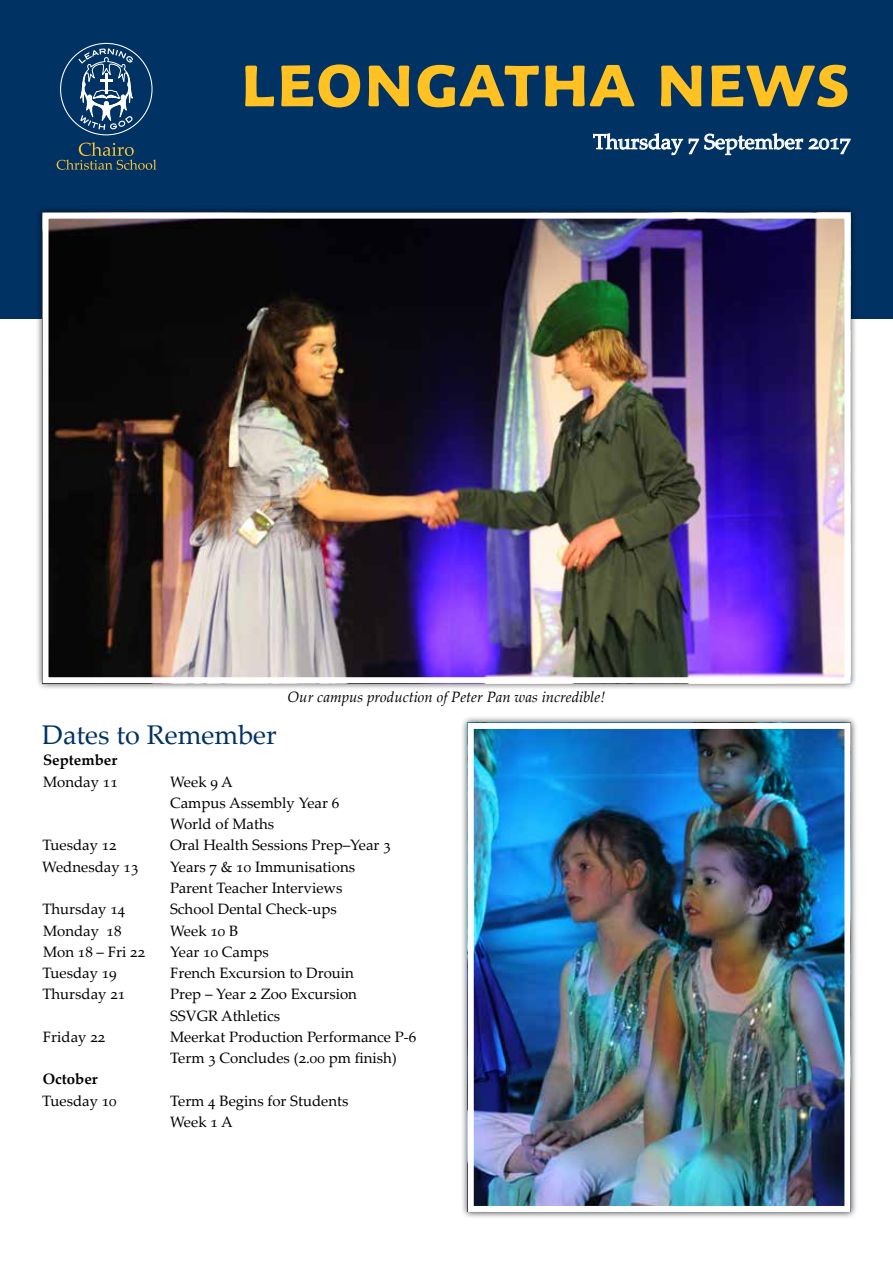
<style>
.page{position:relative;width:893px;height:1263px;background:#fff}
.page>*{position:absolute;margin:0;border:0;box-sizing:border-box;transform-origin:0 0}
.t1{font:27px "Palatino Linotype";color:#003263}
.t2{font:21px "Palatino Linotype";color:#fff}
.t3{font:15px/21.3px "Palatino Linotype";color:#000}
.t4{font:italic 15px "Palatino Linotype";color:#000}
.t5{font:700 15px "Palatino Linotype";color:#000}
</style>
<div class="page">
<div style="left:0;top:0;width:893px;height:319px;background:#003263"></div>
<svg style="left:78px;top:48px;width:55px;height:82px"></svg>
<svg style="left:57px;top:142px;width:99px;height:28px"></svg>
<svg style="left:593px;top:133px;width:90px;height:22px"></svg>
<svg style="left:689px;top:133px;width:114px;height:22px"></svg>
<svg style="left:809px;top:138px;width:41px;height:16px"></svg>
<svg style="left:245px;top:64px;width:602px;height:43px"></svg>
<div style="left:36px;top:206px;width:822px;height:484px;background:#000;opacity:.75"></div>
<img style="left:50px;top:220px;width:793px;height:456px">
<div style="left:43px;top:213px;width:807px;height:470px;border:6px solid #fff"></div>
<div style="left:461px;top:716px;width:396px;height:503px;background:#000;opacity:.75"></div>
<img style="left:475px;top:730px;width:368px;height:475px">
<div style="left:468px;top:723px;width:382px;height:489px;border:6px solid #fff"></div>
<h2 class="t2" style="left:593px;top:127px;width:259px">Thursday 7 September 2017</h2>
<p class="t4" style="left:288px;top:686px;width:319px">Our campus production of Peter Pan was incredible!</p>
<h1 class="t1" style="left:42px;top:716px;width:236px">Dates to Remember</h1>
<p class="t5" style="left:43px;top:750px;width:76px">September</p>
<p class="t3" style="left:43px;top:770px;width:76px">Monday 11</p>
<p class="t3" style="left:170px;top:770px;width:171px">Week 9 A<br>Campus Assembly Year 6<br>World of Maths</p>
<p class="t3" style="left:42px;top:834px;width:76px">Tuesday 12</p>
<p class="t3" style="left:170px;top:834px;width:222px">Oral Health Sessions Prep–Year 3</p>
<p class="t3" style="left:42px;top:855px;width:98px">Wednesday 13</p>
<p class="t3" style="left:170px;top:855px;width:186px">Years 7 &amp; 10 Immunisations<br>Parent Teacher Interviews</p>
<p class="t3" style="left:42px;top:898px;width:85px">Thursday 14</p>
<p class="t3" style="left:170px;top:898px;width:168px">School Dental Check-ups</p>
<p class="t3" style="left:43px;top:919px;width:80px">Monday 18</p>
<p class="t3" style="left:170px;top:919px;width:70px">Week 10 B</p>
<p class="t3" style="left:43px;top:940px;width:104px">Mon 18 – Fri 22</p>
<p class="t3" style="left:170px;top:940px;width:100px">Year 10 Camps</p>
<p class="t3" style="left:42px;top:962px;width:76px">Tuesday 19</p>
<p class="t3" style="left:170px;top:962px;width:185px">French Excursion to Drouin</p>
<p class="t3" style="left:42px;top:983px;width:85px">Thursday 21</p>
<p class="t3" style="left:170px;top:983px;width:188px">Prep – Year 2 Zoo Excursion<br>SSVGR Athletics</p>
<p class="t3" style="left:43px;top:1025px;width:64px">Friday 22</p>
<p class="t3" style="left:170px;top:1025px;width:248px">Meerkat Production Performance P-6<br>Term 3 Concludes (2.00 pm finish)</p>
<p class="t5" style="left:43px;top:1068px;width:56px">October</p>
<p class="t3" style="left:42px;top:1089px;width:76px">Tuesday 10</p>
<p class="t3" style="left:170px;top:1089px;width:180px">Term 4 Begins for Students<br>Week 1 A</p>
</div>
